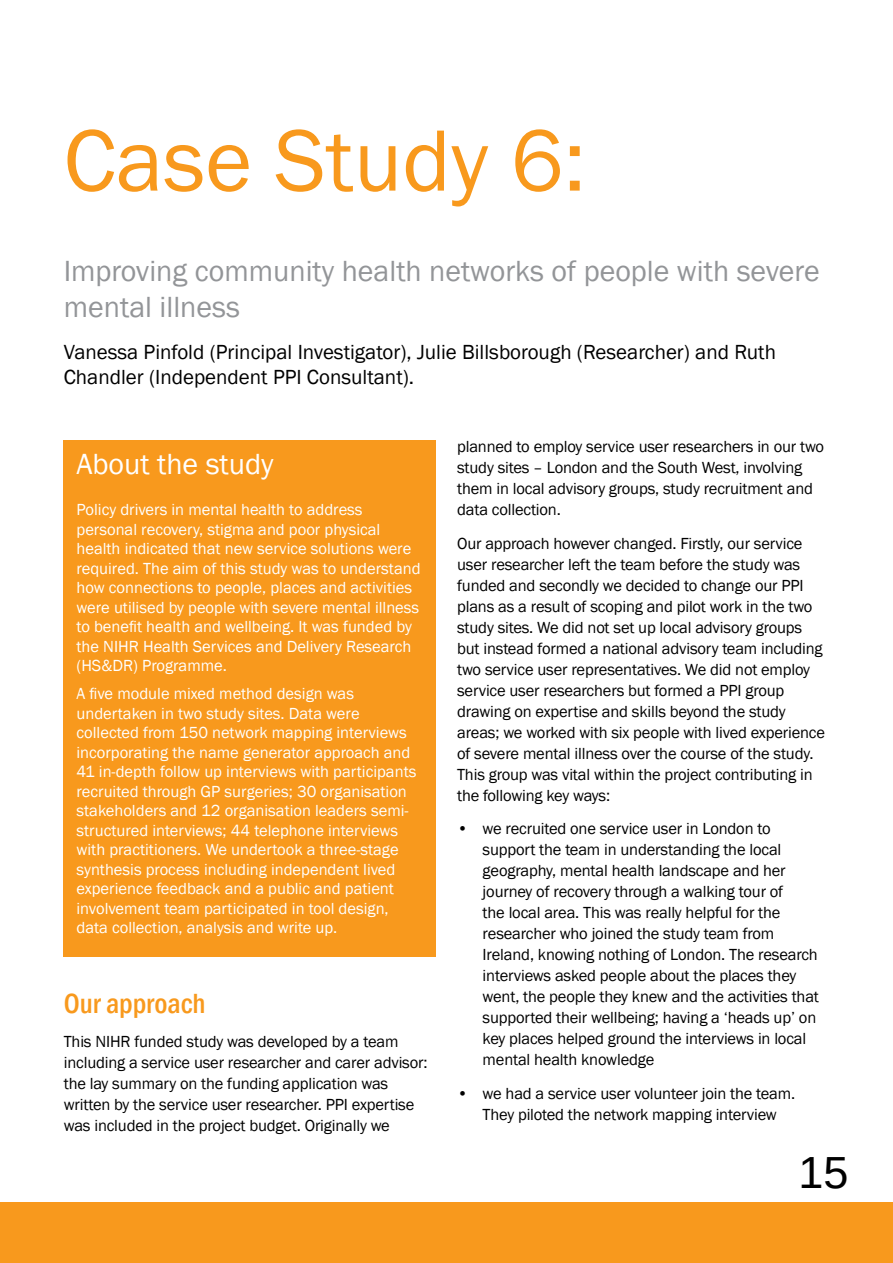
<style>
.page{position:relative;width:893px;height:1263px;background:#fff}
.page>*{position:absolute;margin:0;border:0;box-sizing:border-box;transform-origin:0 0}
.t1{font:90px "Franklin Gothic";color:#f8991d}
.t2{font:45px "Arimo";color:#000}
.t3{font:30px/36px "Franklin Gothic";color:#939598}
.t4{font:30px "Franklin Gothic";color:#fff}
.t5{font:500 condensed 28.5px "Franklin Gothic";color:#f8991d}
.t6{font:21px/25.2px "Franklin Gothic";color:#000}
.t7{font:16.5px/21px "Franklin Gothic";letter-spacing:-.01em;color:#000}
.t8{font:16.5px/19.5px "Franklin Gothic";color:#fff}
</style>
<div class="page">
<div style="left:0;top:1202px;width:893px;height:61px;background:#f8991d"></div>
<div style="left:64px;top:440px;width:372px;height:517px;background:#f8991d"></div>
<h1 class="t1" style="left:64px;top:105px;width:524px">Case Study 6:</h1>
<h3 class="t3" style="left:64px;top:253px;width:758px">Improving community health networks of people with severe mental illness</h3>
<p class="t6" style="left:64px;top:340px;width:714px">Vanessa Pinfold (Principal Investigator), Julie Billsborough (Researcher) and Ruth<br>Chandler (Independent PPI Consultant).</p>
<h3 class="t4" style="left:77px;top:445px;width:199px">About the study</h3>
<p class="t8" style="left:77px;top:500px;width:345px">Policy drivers in mental health to address personal recovery, stigma and poor physical health indicated that new service solutions were required. The aim of this study was to understand how connections to people, places and activities were utilised by people with severe mental illness to benefit health and wellbeing. It was funded by the NIHR Health Services and Delivery Research (HS&amp;DR) Programme.</p>
<p class="t8" style="left:77px;top:684px;width:341px">A five module mixed method design was undertaken in two study sites. Data were collected from 150 network mapping interviews incorporating the name generator approach and 41 in-depth follow up interviews with participants recruited through GP surgeries; 30 organisation stakeholders and 12 organisation leaders semi&shy;structured interviews; 44 telephone interviews with practitioners. We undertook a three-stage synthesis process including independent lived experience feedback and a public and patient involvement team participated in tool design, data collection, analysis and write up.</p>
<h3 class="t5" style="left:64px;top:985px;width:143px">Our approach</h3>
<p class="t7" style="left:64px;top:1031px;width:365px">This NIHR funded study was developed by a team including a service user researcher and carer advisor: the lay summary on the funding application was written by the service user researcher. PPI expertise was included in the project budget. Originally we</p>
<p class="t7" style="left:457px;top:436px;width:369px">planned to employ service user researchers in our two study sites – London and the South West, involving them in local advisory groups, study recruitment and data collection.</p>
<p class="t7" style="left:457px;top:533px;width:369px">Our approach however changed. Firstly, our service user researcher left the team before the study was funded and secondly we decided to change our PPI plans as a result of scoping and pilot work in the two study sites. We did not set up local advisory groups but instead formed a national advisory team including two service user representatives. We did not employ service user researchers but formed a PPI group drawing on expertise and skills beyond the study areas; we worked with six people with lived experience of severe mental illness over the course of the study.<br>This group was vital within the project contributing in the following key ways:</p>
<p class="t7" style="left:483px;top:819px;width:338px;text-indent:-26px">• we recruited one service user in London to support the team in understanding the local geography, mental health landscape and her journey of recovery through a walking tour of<br>the local area. This was really helpful for the researcher who joined the study team from Ireland, knowing nothing of London. The research interviews asked people about the places they went, the people they knew and the activities that supported their wellbeing; having a ‘heads up’ on key places helped ground the interviews in local mental health knowledge</p>
<p class="t7" style="left:457px;top:1083px;width:340px;text-align:center">• we had a service user volunteer join the team.<br>They piloted the network mapping interview</p>
<h2 class="t2" style="left:798px;top:1144px;width:52px">15</h2>
</div>
